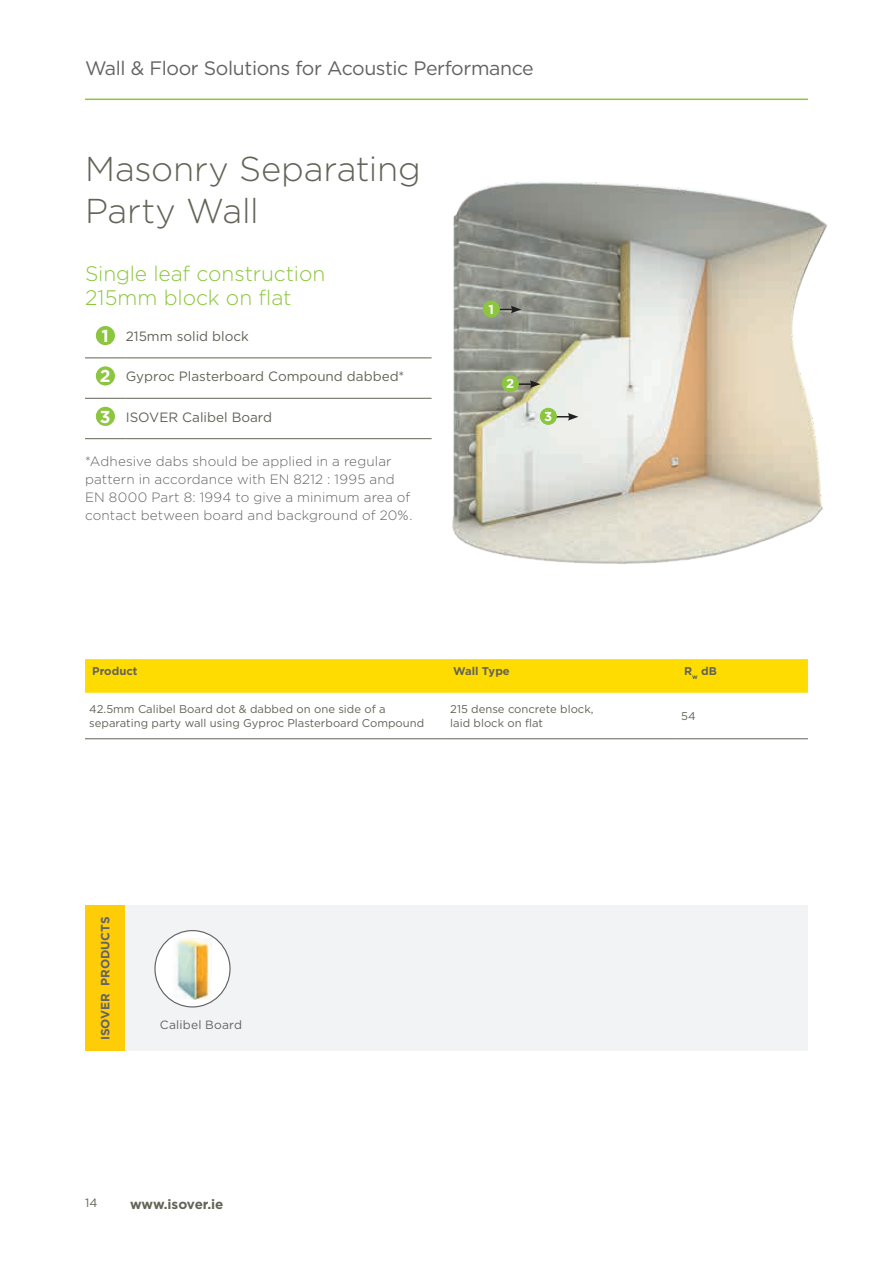
<style>
.page{position:relative;width:893px;height:1263px;background:#fff}
.page>*{position:absolute;margin:0;border:0;box-sizing:border-box;transform-origin:0 0}
.Chapter_Headings{font:300 34.5px/42px "Gotham";letter-spacing:-.005em;color:#636358}
.Sub_Head_-_New{font:300 21px/24px "Gotham";letter-spacing:-.005em;color:#8bc63e}
.t1{font:19.5px "Gotham";letter-spacing:-.02em;color:#636366}
.Solution_Title_2{font:700 17.25px "Gotham";color:#fff}
.Body-NOTE{font:300 13.5px/18px "Gotham";letter-spacing:.01em;color:#636366}
.USP_Bullets_circle_n{font:13.5px "Gotham";color:#636358}
.t2{font:700 13.5px "Gotham";letter-spacing:-.005em;color:#636358}
.Solution_Title_2-2{font:700 12.9px "Gotham";color:#fff}
.t3{font:700 12px "Gotham";color:#636366}
.Where_to_use___Produ{font:12px "Gotham";letter-spacing:.02em;color:#636366}
.t4{font:12px "Gotham";color:#636358}
.Table_Body_-_new{font:11.25px/13.5px "Gotham";color:#636358}
.Table_Header_-_New{font:700 11.25px "Gotham";color:#636358}
</style>
<div class="page">
<hr style="left:85px;top:357px;width:41px;height:1px;background:#636358">
<hr style="left:126px;top:357px;width:306px;height:1px;background:#636358">
<hr style="left:85px;top:398px;width:41px;height:1px;background:#636358">
<hr style="left:126px;top:398px;width:306px;height:1px;background:#636358">
<hr style="left:85px;top:438px;width:41px;height:1px;background:#636358">
<hr style="left:126px;top:438px;width:306px;height:1px;background:#636358">
<div style="left:96px;top:326px;width:19px;height:19px;background:#8bc63e;border-radius:50%"></div>
<div style="left:96px;top:366px;width:19px;height:19px;background:#8bc63e;border-radius:50%"></div>
<div style="left:96px;top:407px;width:19px;height:19px;background:#8bc63e;border-radius:50%"></div>
<div style="left:85px;top:659px;width:723px;height:34px;background:#ffdc01"></div>
<hr style="left:85px;top:738px;width:361px;height:1px;background:#636358">
<hr style="left:446px;top:738px;width:231px;height:1px;background:#636358">
<hr style="left:677px;top:738px;width:131px;height:1px;background:#636358">
<div style="left:124px;top:906px;width:684px;height:145px;background:#f2f3f4"></div>
<div style="left:85px;top:906px;width:39px;height:145px;background:#fecd08"></div>
<div style="left:155px;top:931px;width:75px;height:76px;background:#fff;border-radius:50%"></div>
<div style="left:154px;top:930px;width:77px;height:77px;border:1px solid #636366;border-radius:50%"></div>
<img style="left:175px;top:939px;width:37px;height:61px">
<img style="left:452px;top:182px;width:375px;height:382px">
<svg style="left:499px;top:306px;width:22px;height:7px"></svg>
<div style="left:483px;top:300px;width:17px;height:18px;background:#8bc63e;border-radius:50%"></div>
<hr style="left:508px;top:383px;width:24px;height:2px;background:#231f20">
<svg style="left:530px;top:380px;width:10px;height:8px"></svg>
<div style="left:502px;top:375px;width:17px;height:17px;background:#8bc63e;border-radius:50%"></div>
<svg style="left:556px;top:413px;width:22px;height:8px"></svg>
<div style="left:540px;top:408px;width:17px;height:17px;background:#8bc63e;border-radius:50%"></div>
<hr style="left:85px;top:99px;width:723px;height:1px;background:#8bc63e">
<h3 class="t1" style="left:85px;top:56px;width:450px">Wall &amp; Floor Solutions for Acoustic Performance</h3>
<p class="Chapter_Headings" style="left:85px;top:147px;width:337px">Masonry Separating<br>Party Wall</p>
<p class="Sub_Head_-_New" style="left:85px;top:261px;width:242px">Single leaf construction<br>215mm block on flat</p>
<p class="Solution_Title_2" style="left:102px;top:324px;width:9px">1</p>
<p class="USP_Bullets_circle_n" style="left:126px;top:327px;width:125px">215mm solid block</p>
<p class="Solution_Title_2" style="left:100px;top:365px;width:12px">2</p>
<p class="USP_Bullets_circle_n" style="left:126px;top:368px;width:280px">Gyproc Plasterboard Compound dabbed*</p>
<p class="Solution_Title_2" style="left:100px;top:405px;width:12px">3</p>
<p class="USP_Bullets_circle_n" style="left:126px;top:408px;width:148px">ISOVER Calibel Board</p>
<p class="Body-NOTE" style="left:85px;top:451px;width:329px">*Adhesive dabs should be applied in a regular pattern in accordance with EN 8212 : 1995 and EN 8000 Part 8: 1994 to give a minimum area of contact between board and background of 20%.</p>
<p class="Solution_Title_2-2" style="left:488px;top:301px;width:7px">1</p>
<p class="Solution_Title_2-2" style="left:506px;top:375px;width:10px">2</p>
<p class="Solution_Title_2-2" style="left:544px;top:408px;width:10px">3</p>
<p class="Table_Header_-_New" style="left:92px;top:664px;width:47px">Product</p>
<p class="Table_Header_-_New" style="left:453px;top:664px;width:58px">Wall Type</p>
<p class="Table_Header_-_New" style="left:684px;top:664px;width:34px">R<sub>w</sub> dB</p>
<p class="Table_Body_-_new" style="left:89px;top:702px;width:336px">42.5mm Calibel Board dot &amp; dabbed on one side of a separating party wall using Gyproc Plasterboard Compound</p>
<p class="Table_Body_-_new" style="left:450px;top:702px;width:145px">215 dense concrete block, laid block on flat</p>
<p class="Table_Body_-_new" style="left:681px;top:709px;width:16px">54</p>
<p class="t3" style="left:97px;top:1040px;width:125px;rotate:-90deg">ISOVER PRODUCTS</p>
<p class="Where_to_use___Produ" style="left:160px;top:1017px;width:84px">Calibel Board</p>
<p class="t4" style="left:85px;top:1195px;width:14px">14</p>
<p class="t2" style="left:130px;top:1195px;width:95px">www.isover.ie</p>
</div>
